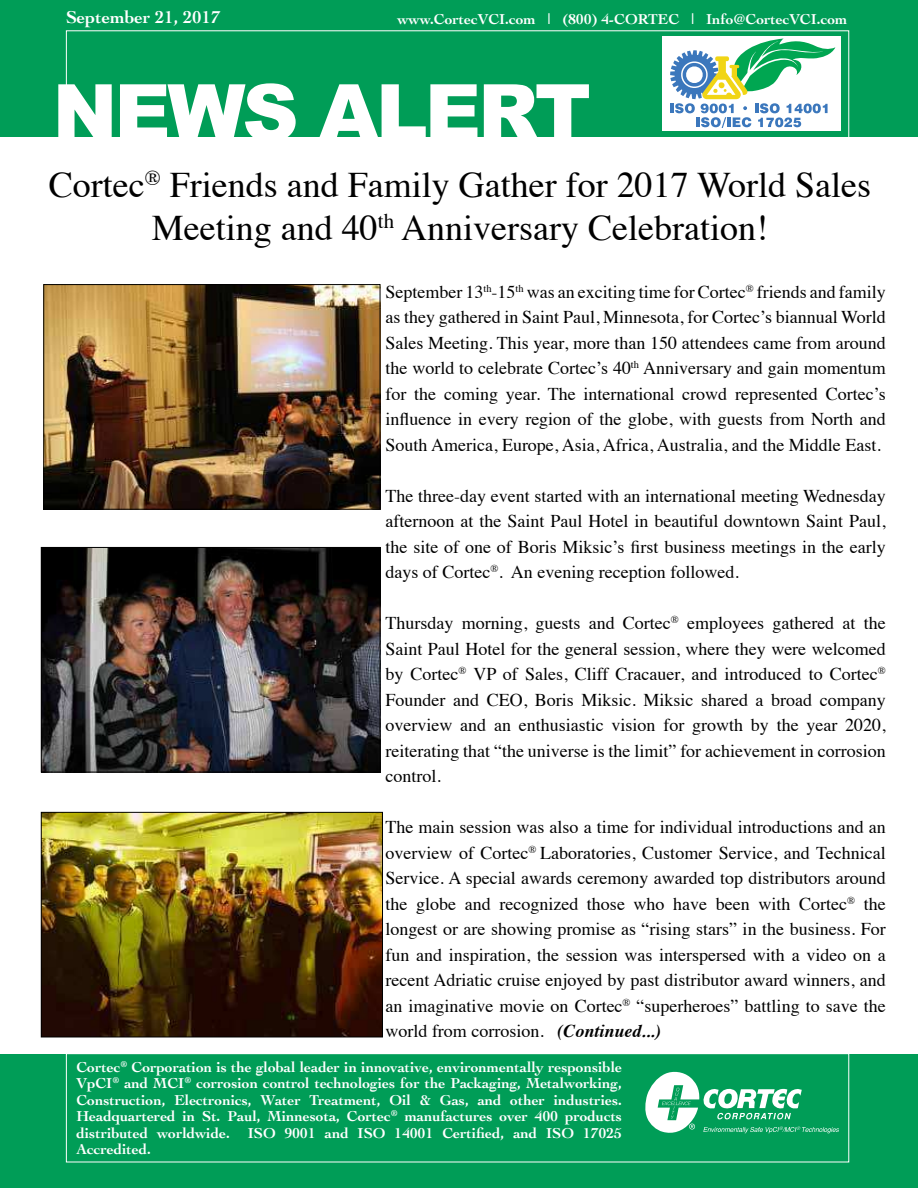
<style>
.page{position:relative;width:918px;height:1188px;background:#fff}
.page>*{position:absolute;margin:0;border:0;box-sizing:border-box;transform-origin:0 0}
.t1{font:900 78px "Arial";letter-spacing:-.04em;color:#fff}
.t2{font:36px/43.5px "Times";color:#000;text-align:center}
.t3{font:18px/25.5px "Times";color:#000;text-align:justify}
.t4{font:700 18px "Cochin";color:#fff}
.t5{font:700 15px/16.5px "Cochin";color:#fff;text-align:justify}
.s1{font-weight:700;font-style:italic}
</style>
<div class="page">
<div style="left:0;top:0;width:918px;height:136px;background:#009d57"></div>
<div style="left:66px;top:30px;width:783px;height:109px;border:1px solid #fff"></div>
<div style="left:662px;top:36px;width:179px;height:94px;background:#fff"></div>
<svg style="left:670px;top:38px;width:165px;height:89px"></svg>
<div style="left:0;top:1055px;width:918px;height:133px;background:#009d57"></div>
<svg style="left:645px;top:1071px;width:194px;height:63px"></svg>
<div style="left:66px;top:1053px;width:783px;height:109px;border:1px solid #fff"></div>
<img style="left:43px;top:549px;width:335px;height:221px">
<div style="left:41px;top:547px;width:339px;height:225px;border:1px solid #000"></div>
<img style="left:46px;top:286px;width:332px;height:221px">
<div style="left:44px;top:284px;width:336px;height:225px;border:1px solid #000"></div>
<img style="left:43px;top:814px;width:338px;height:221px">
<div style="left:41px;top:812px;width:342px;height:225px;border:1px solid #000"></div>
<p class="t4" style="left:66px;top:10px;width:156px">September 21, 2017</p>
<p class="t5" style="left:398px;top:12px;width:451px">www.CortecVCI.com | (800) 4-CORTEC | Info@CortecVCI.com</p>
<h1 class="t1" style="left:52px;top:68px;width:540px">NEWS ALERT</h1>
<h2 class="t2" style="left:49px;top:167px;width:824px">Cortec<sup>®</sup> Friends and Family Gather for 2017 World Sales<br>Meeting and 40<sup>th</sup> Anniversary Celebration!</h2>
<p class="t3" style="left:386px;top:281px;width:502px">September 13<sup>th</sup>-15<sup>th</sup> was an exciting time for Cortec<sup>®</sup> friends and family as they gathered in Saint Paul, Minnesota, for Cortec’s biannual World Sales Meeting. This year, more than 150 attendees came from around the world to celebrate Cortec’s 40<sup>th</sup> Anniversary and gain momentum for the coming year. The international crowd represented Cortec’s influence in every region of the globe, with guests from North and South America, Europe, Asia, Africa, Australia, and the Middle East.</p>
<p class="t3" style="left:386px;top:485px;width:502px">The three-day event started with an international meeting Wednesday afternoon at the Saint Paul Hotel in beautiful downtown Saint Paul, the site of one of Boris Miksic’s first business meetings in the early days of Cortec<sup>®</sup>. An evening reception followed.</p>
<p class="t3" style="left:385px;top:612px;width:502px">Thursday morning, guests and Cortec<sup>®</sup> employees gathered at the Saint Paul Hotel for the general session, where they were welcomed by Cortec<sup>®</sup> VP of Sales, Cliff Cracauer, and introduced to Cortec<sup>® </sup>Founder and CEO, Boris Miksic. Miksic shared a broad company overview and an enthusiastic vision for growth by the year 2020, reiterating that “the universe is the limit” for achievement in corrosion control.</p>
<p class="t3" style="left:385px;top:816px;width:502px">The main session was also a time for individual introductions and an overview of Cortec<sup>®</sup> Laboratories, Customer Service, and Technical Service. A special awards ceremony awarded top distributors around the globe and recognized those who have been with Cortec<sup>®</sup> the longest or are showing promise as “rising stars” in the business. For fun and inspiration, the session was interspersed with a video on a recent Adriatic cruise enjoyed by past distributor award winners, and an imaginative movie on Cortec<sup>®</sup> “superheroes” battling to save the world from corrosion. <span class="s1">(Continued...)</span></p>
<p class="t5" style="left:76px;top:1060px;width:547px">Cortec<sup>®</sup> Corporation is the global leader in innovative, environmentally responsible VpCI<sup>®</sup> and MCI<sup>®</sup> corrosion control technologies for the Packaging, Metalworking, Construction, Electronics, Water Treatment, Oil &amp; Gas, and other industries.<br>Headquartered in St. Paul, Minnesota, Cortec<sup>®</sup> manufactures over 400 products distributed worldwide. ISO 9001 and ISO 14001 Certified, and ISO 17025<br>Accredited.</p>
</div>
